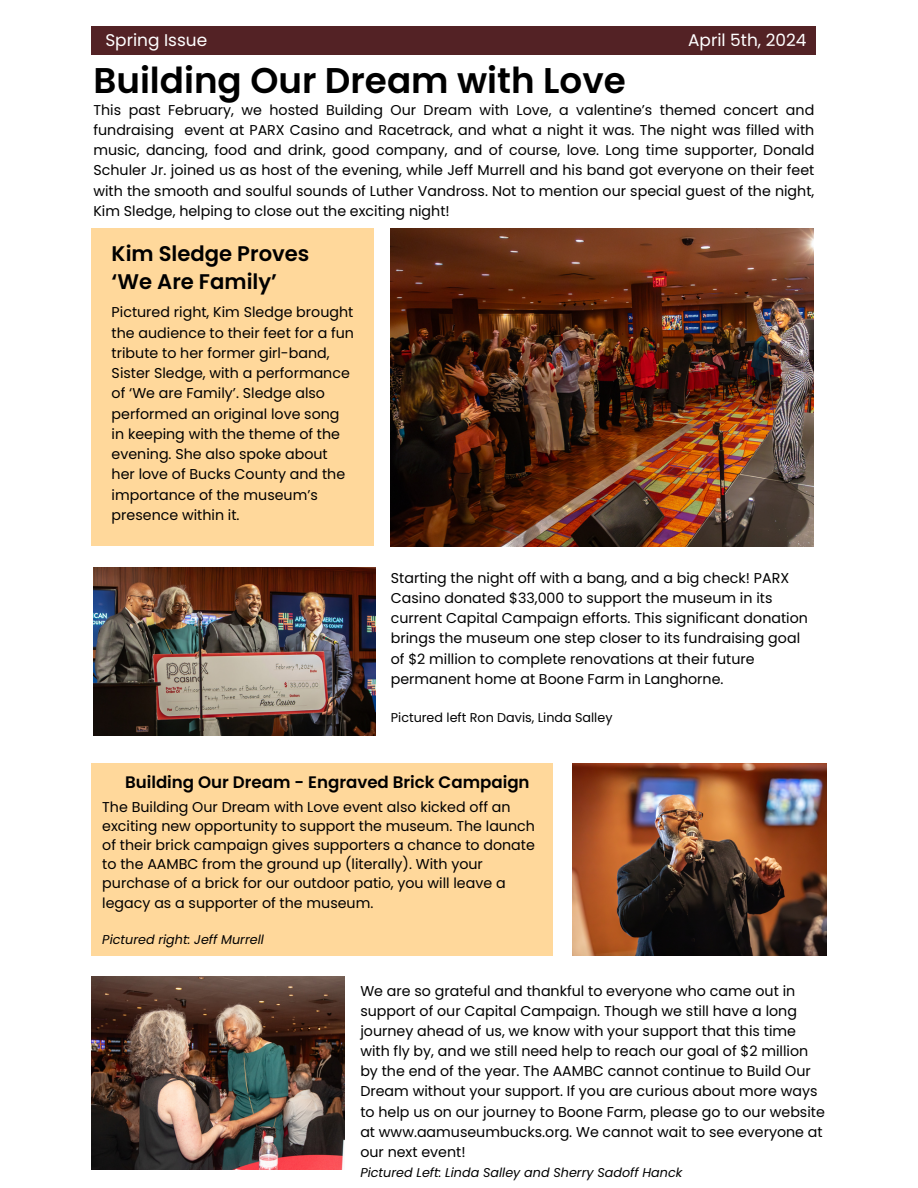
<style>
.page{position:relative;width:918px;height:1188px;background:#fff}
.page>*{position:absolute;margin:0;border:0;box-sizing:border-box;transform-origin:0 0}
.t1{font:600 35.7px "Poppins";color:#000}
.t2{font:600 21.15px/28.7px "Poppins";color:#000}
.t3{font:16.95px "Poppins";color:#fff}
.t4{font:600 16.65px "Poppins";color:#000}
.t5{font:14.25px/20.2px "Poppins";color:#000}
.t6{font:italic 12.75px "Poppins";color:#000}
.t7{font:12.75px "Poppins";color:#000}
</style>
<div class="page">
<img style="left:391px;top:228px;width:423px;height:319px">
<img style="left:93px;top:567px;width:283px;height:169px">
<img style="left:573px;top:763px;width:253px;height:192px">
<div style="left:92px;top:27px;width:724px;height:28px;background:#532225"></div>
<div style="left:92px;top:228px;width:282px;height:318px;background:#ffd89b"></div>
<div style="left:92px;top:763px;width:461px;height:192px;background:#ffd89b"></div>
<img style="left:92px;top:977px;width:253px;height:192px">
<h1 class="t3" style="left:105px;top:28px;width:103px">Spring Issue</h1>
<h5 class="t3" style="left:688px;top:28px;width:120px">April 5th, 2024</h5>
<h4 class="t1" style="left:93px;top:55px;width:534px">Building Our Dream with Love</h4>
<h4 class="t5" style="left:93px;top:100px;width:722px;text-align:justify">This past February, we hosted Building Our Dream with Love, a valentine’s themed concert and fundraising event at PARX Casino and Racetrack, and what a night it was. The night was filled with music, dancing, food and drink, good company, and of course, love. Long time supporter, Donald Schuler Jr. joined us as host of the evening, while Jeff Murrell and his band got everyone on their feet with the smooth and soulful sounds of Luther Vandross. Not to mention our special guest of the night, Kim Sledge, helping to close out the exciting night!</h4>
<h2 class="t2" style="left:112px;top:239px;width:199px">Kim Sledge Proves ‘We Are Family’</h2>
<h5 class="t5" style="left:112px;top:302px;width:244px">Pictured right, Kim Sledge brought the audience to their feet for a fun tribute to her former girl-band,<br>Sister Sledge, with a performance of ‘We are Family’. Sledge also performed an original love song in keeping with the theme of the evening. She also spoke about her love of Bucks County and the importance of the museum’s presence within it.</h5>
<h5 class="t5" style="left:391px;top:568px;width:419px">Starting the night off with a bang, and a big check! PARX Casino donated $33,000 to support the museum in its current Capital Campaign efforts. This significant donation brings the museum one step closer to its fundraising goal of $2 million to complete renovations at their future permanent home at Boone Farm in Langhorne.</h5>
<p class="t7" style="left:391px;top:709px;width:223px">Pictured left Ron Davis, Linda Salley</p>
<h3 class="t4" style="left:125px;top:770px;width:406px">Building Our Dream - Engraved Brick Campaign</h3>
<h5 class="t5" style="left:102px;top:797px;width:434px;line-height:19.2px">The Building Our Dream with Love event also kicked off an exciting new opportunity to support the museum. The launch of their brick campaign gives supporters a chance to donate to the AAMBC from the ground up (literally). With your purchase of a brick for our outdoor patio, you will leave a legacy as a supporter of the museum.</h5>
<p class="t6" style="left:102px;top:930px;width:163px">Pictured right: Jeff Murrell</p>
<h5 class="t5" style="left:360px;top:980px;width:466px">We are so grateful and thankful to everyone who came out in support of our Capital Campaign. Though we still have a long journey ahead of us, we know with your support that this time with fly by, and we still need help to reach our goal of $2 million by the end of the year. The AAMBC cannot continue to Build Our Dream without your support. If you are curious about more ways to help us on our journey to Boone Farm, please go to our website at www.aamuseumbucks.org. We cannot wait to see everyone at our next event!</h5>
<h5 class="t6" style="left:360px;top:1164px;width:324px">Pictured Left: Linda Salley and Sherry Sadoff Hanck</h5>
</div>
